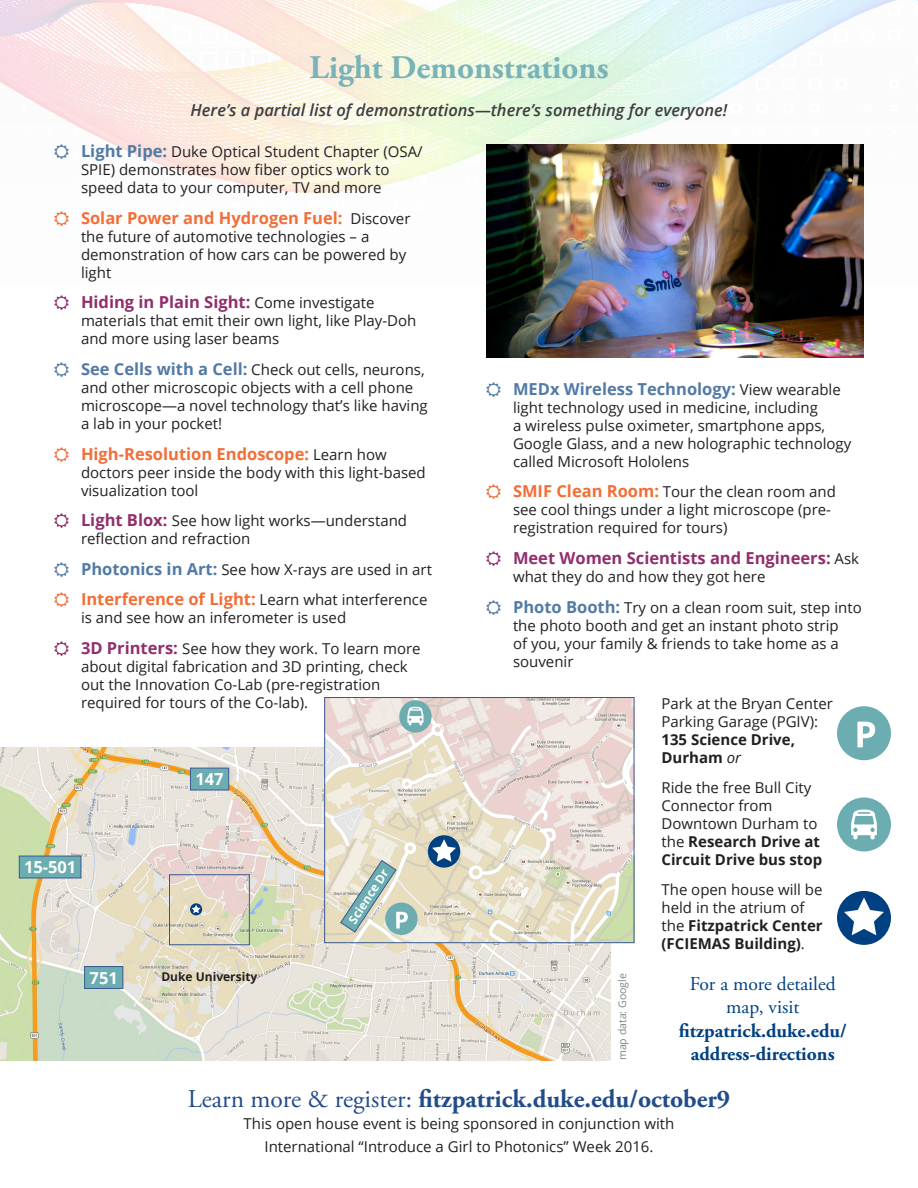
<style>
.page{position:relative;width:918px;height:1188px;background:#fff}
.page>*{position:absolute;margin:0;border:0;box-sizing:border-box;transform-origin:0 0}
.Stations_Heading{font:700 33px "Adobe Garamond Pro";color:#79b3b8}
.Subhead{font:700 25.5px "Adobe Garamond Pro";color:#224c89}
.t1{font:700 19.5px/23.4px "Adobe Garamond Pro";color:#014181;text-align:center}
.t2{font:19.5px "Adobe Garamond Pro";color:#014181}
.t3{font:700 16.5px "Open Sans";color:#912e6c}
.t4{font:700 16.5px "Open Sans";color:#f26e37}
.Bold_Italic_Descript{font:italic 600 16.5px "Open Sans";color:#3e3e3f}
.t5{font:700 16.5px "Open Sans";color:#527aa4}
.t6{font:700 16.5px "Open Sans";color:#fff}
.Subhead-2{font:15px/18px "Open Sans";color:#231f20}
.t7{font:700 15px/18px "Open Sans";color:#231f20}
.t8{font:700 12px "Open Sans";color:#231f20}
.t9{font:700 12px "Open Sans";color:#fff}
.t10{font:10.5px "Open Sans";color:#808285}
.s1{font-weight:700;font-size:16.5px;color:#527aa4}
.s2{font-weight:400;font-size:15px;color:#231f20}
.s3{font-weight:700;font-size:16.5px;color:#912e6c}
.s4{font-weight:700;font-size:16.5px;color:#f26e37}
.s5{font-weight:400;font-style:italic}
.s6{font-weight:700}
.s7{font-weight:400}
</style>
<div class="page">
<svg style="left:0;top:0;width:918px;height:158px"></svg>
<div style="left:837px;top:797px;width:54px;height:54px;background:#6badb1;border-radius:50%"></div>
<svg style="left:851px;top:809px;width:26px;height:30px"></svg>
<div style="left:837px;top:706px;width:54px;height:54px;background:#6badb1;border-radius:50%"></div>
<svg style="left:857px;top:722px;width:18px;height:25px"></svg>
<div style="left:837px;top:891px;width:54px;height:54px;background:#014181;border-radius:50%"></div>
<svg style="left:844px;top:898px;width:40px;height:37px"></svg>
<img style="left:0;top:747px;width:610px;height:313px">
<div style="left:169px;top:874px;width:81px;height:71px;border:1px solid #375992"></div>
<div style="left:190px;top:768px;width:39px;height:22px;background:#6badb1;border:1px solid #375992"></div>
<div style="left:84px;top:966px;width:39px;height:23px;background:#6badb1;border:1px solid #375992"></div>
<div style="left:19px;top:856px;width:62px;height:22px;background:#6badb1;border:1px solid #375992"></div>
<svg style="left:190px;top:903px;width:12px;height:12px"></svg>
<svg style="left:192px;top:905px;width:9px;height:8px"></svg>
<img style="left:326px;top:699px;width:307px;height:242px">
<div style="left:324px;top:697px;width:311px;height:246px;border:1px solid #375992"></div>
<div style="left:385px;top:903px;width:33px;height:32px;background:#6badb1;border-radius:50%"></div>
<div style="left:399px;top:700px;width:33px;height:33px;background:#6badb1;border-radius:50%"></div>
<svg style="left:407px;top:707px;width:16px;height:18px"></svg>
<div style="left:428px;top:835px;width:32px;height:33px;background:#014181;border-radius:50%"></div>
<svg style="left:432px;top:839px;width:24px;height:23px"></svg>
<svg style="left:340px;top:860px;width:68px;height:73px;background:#b9ccc2"></svg>
<img style="left:486px;top:145px;width:378px;height:213px">
<svg style="left:49px;top:144px;width:20px;height:14px"></svg>
<p class="Stations_Heading" style="left:309px;top:48px;width:301px">Light Demonstrations</p>
<p class="Bold_Italic_Descript" style="left:191px;top:98px;width:538px">Here’s a partial list of demonstrations—there’s something for everyone!</p>
<p class="Subhead-2" style="left:81px;top:142px;width:343px"><span class="s1">Light Pipe:</span> Duke Optical Student Chapter (OSA/<br>SPIE) demonstrates how fiber optics work to speed data to your computer, TV and more</p>
<p class="t4" style="left:81px;top:206px;width:331px">Solar Power and Hydrogen Fuel: <span class="s2">Discover</span></p>
<p class="Subhead-2" style="left:81px;top:227px;width:327px">the future of automotive technologies – a demonstration of how cars can be powered by light</p>
<p class="t3" style="left:81px;top:291px;width:295px">Hiding in Plain Sight: <span class="s2">Come investigate</span></p>
<p class="Subhead-2" style="left:81px;top:311px;width:337px">materials that emit their own light, like Play-Doh and more using laser beams</p>
<p class="Subhead-2" style="left:81px;top:360px;width:348px"><span class="s1">See Cells with a Cell:</span> Check out cells, neurons, and other microscopic objects with a cell phone microscope—a novel technology that’s like having a lab in your pocket!</p>
<p class="t4" style="left:81px;top:442px;width:307px">High-Resolution Endoscope: <span class="s2">Learn how</span></p>
<p class="Subhead-2" style="left:81px;top:463px;width:346px">doctors peer inside the body with this light-based visualization tool</p>
<p class="Subhead-2" style="left:81px;top:511px;width:328px"><span class="s3">Light Blox:</span> See how light works—understand reflection and refraction</p>
<p class="Subhead-2" style="left:81px;top:560px;width:353px"><span class="s1">Photonics in Art:</span> See how X-rays are used in art</p>
<p class="Subhead-2" style="left:81px;top:590px;width:348px"><span class="s4">Interference of Light:</span> Learn what interference is and see how an inferometer is used</p>
<p class="Subhead-2" style="left:81px;top:639px;width:341px"><span class="s3">3D Printers:</span> See how they work. To learn more about digital fabrication and 3D printing, check out the Innovation Co-Lab (pre-registration required for tours of the Co-lab).</p>
<p class="t5" style="left:513px;top:377px;width:329px">MEDx Wireless Technology: <span class="s2">View wearable</span></p>
<p class="Subhead-2" style="left:513px;top:398px;width:340px">light technology used in medicine, including<br>a wireless pulse oximeter, smartphone apps, Google Glass, and a new holographic technology called Microsoft Hololens</p>
<p class="Subhead-2" style="left:513px;top:482px;width:325px"><span class="s4">SMIF Clean Room:</span> Tour the clean room and see cool things under a light microscope (pre&shy;registration required for tours)</p>
<p class="t3" style="left:513px;top:546px;width:348px">Meet Women Scientists and Engineers: <span class="s2">Ask</span></p>
<p class="Subhead-2" style="left:513px;top:567px;width:254px">what they do and how they got here</p>
<p class="Subhead-2" style="left:513px;top:598px;width:350px"><span class="s1">Photo Booth:</span> Try on a clean room suit, step into the photo booth and get an instant photo strip<br>of you, your family &amp; friends to take home as a souvenir</p>
<p class="Subhead-2" style="left:662px;top:694px;width:173px">Park at the Bryan Center<br>Parking Garage (PGIV):</p>
<p class="t7" style="left:662px;top:730px;width:135px">135 Science Drive,<br>Durham <span class="s5">or</span></p>
<p class="Subhead-2" style="left:662px;top:778px;width:162px">Ride the free Bull City<br>Connector from<br>Downtown Durham to the <span class="s6">Research Drive at<br>Circuit Drive bus stop</span></p>
<p class="Subhead-2" style="left:662px;top:880px;width:163px">The open house will be held in the atrium of the <span class="s6">Fitzpatrick Center (FCIEMAS Building)</span>.</p>
<p class="t2" style="left:690px;top:972px;width:148px">For a more detailed</p>
<p class="t2" style="left:726px;top:995px;width:75px">map, visit</p>
<p class="t1" style="left:679px;top:1019px;width:169px">fitzpatrick.duke.edu/ address-directions</p>
<p class="Subhead" style="left:188px;top:1084px;width:544px"><span class="s7">Learn more &amp; register:</span> fitzpatrick.duke.edu/october9</p>
<p class="Subhead-2" style="left:244px;top:1112px;width:432px;line-height:22.5px;text-align:center">This open house event is being sponsored in conjunction with<br>International “Introduce a Girl to Photonics” Week 2016.</p>
<p class="t6" style="left:195px;top:768px;width:30px">147</p>
<p class="t6" style="left:24px;top:856px;width:54px">15-501</p>
<p class="t9" style="left:344px;top:918px;width:64px;rotate:-57deg">Science Dr</p>
<p class="t6" style="left:90px;top:966px;width:30px">751</p>
<p class="t8" style="left:161px;top:969px;width:98px">Duke University</p>
<p class="t10" style="left:615px;top:1060px;width:88px;rotate:-90deg">map data: Google</p>
</div>
